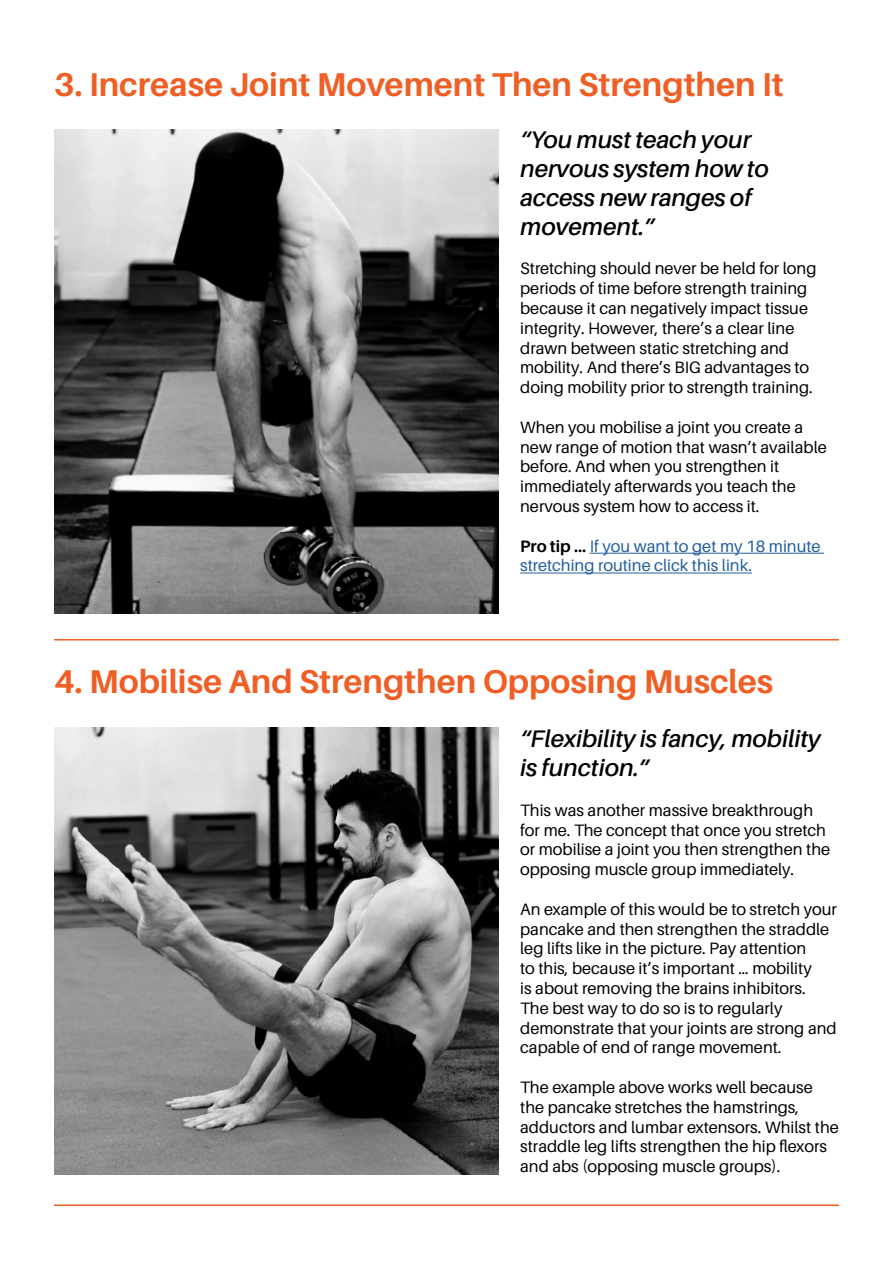
<style>
.page{position:relative;width:893px;height:1263px;background:#fff}
.page>*{position:absolute;margin:0;border:0;box-sizing:border-box;transform-origin:0 0}
.t1{font:700 33px "Aileron";color:#ef5e25}
.t2{font:italic 600 24px/28.8px "Aileron";color:#000}
.t3{font:16.5px/19.8px "Aileron";color:#000}
.t4{font:16.5px/19.8px "Aileron";color:#215e9e}
.s1{font-weight:700;color:#000}
</style>
<div class="page">
<hr style="left:590px;top:553px;width:234px;height:1px;background:#215e9e">
<hr style="left:520px;top:573px;width:232px;height:1px;background:#215e9e">
<hr style="left:54px;top:639px;width:785px;height:1px;background:#ef5e25">
<img style="left:54px;top:130px;width:445px;height:484px">
<img style="left:54px;top:727px;width:445px;height:448px">
<hr style="left:54px;top:1204px;width:785px;height:2px;background:#ef5e25">
<h1 class="t1" style="left:54px;top:66px;width:731px">3. Increase Joint Movement Then Strengthen It</h1>
<h2 class="t2" style="left:520px;top:126px;width:250px">“You must teach your nervous system how to access new ranges of movement.”</h2>
<p class="t3" style="left:520px;top:259px;width:298px">Stretching should never be held for long periods of time before strength training because it can negatively impact tissue integrity. However, there’s a clear line drawn between static stretching and mobility. And there’s BIG advantages to doing mobility prior to strength training.</p>
<p class="t3" style="left:520px;top:417px;width:308px">When you mobilise a joint you create a new range of motion that wasn’t available before. And when you strengthen it immediately afterwards you teach the nervous system how to access it.</p>
<p class="t4" style="left:520px;top:536px;width:302px"><span class="s1">Pro tip …</span> If you want to get my 18 minute stretching routine click this link.</p>
<h1 class="t1" style="left:54px;top:663px;width:721px">4. Mobilise And Strengthen Opposing Muscles</h1>
<h2 class="t2" style="left:520px;top:725px;width:302px">“Flexibility is fancy, mobility is function.”</h2>
<p class="t3" style="left:520px;top:800px;width:311px">This was another massive breakthrough for me. The concept that once you stretch or mobilise a joint you then strengthen the opposing muscle group immediately.</p>
<p class="t3" style="left:520px;top:899px;width:318px">An example of this would be to stretch your pancake and then strengthen the straddle leg lifts like in the picture. Pay attention<br>to this, because it’s important … mobility<br>is about removing the brains inhibitors.<br>The best way to do so is to regularly demonstrate that your joints are strong and capable of end of range movement.</p>
<p class="t3" style="left:520px;top:1077px;width:320px">The example above works well because the pancake stretches the hamstrings, adductors and lumbar extensors. Whilst the straddle leg lifts strengthen the hip flexors and abs (opposing muscle groups).</p>
</div>
